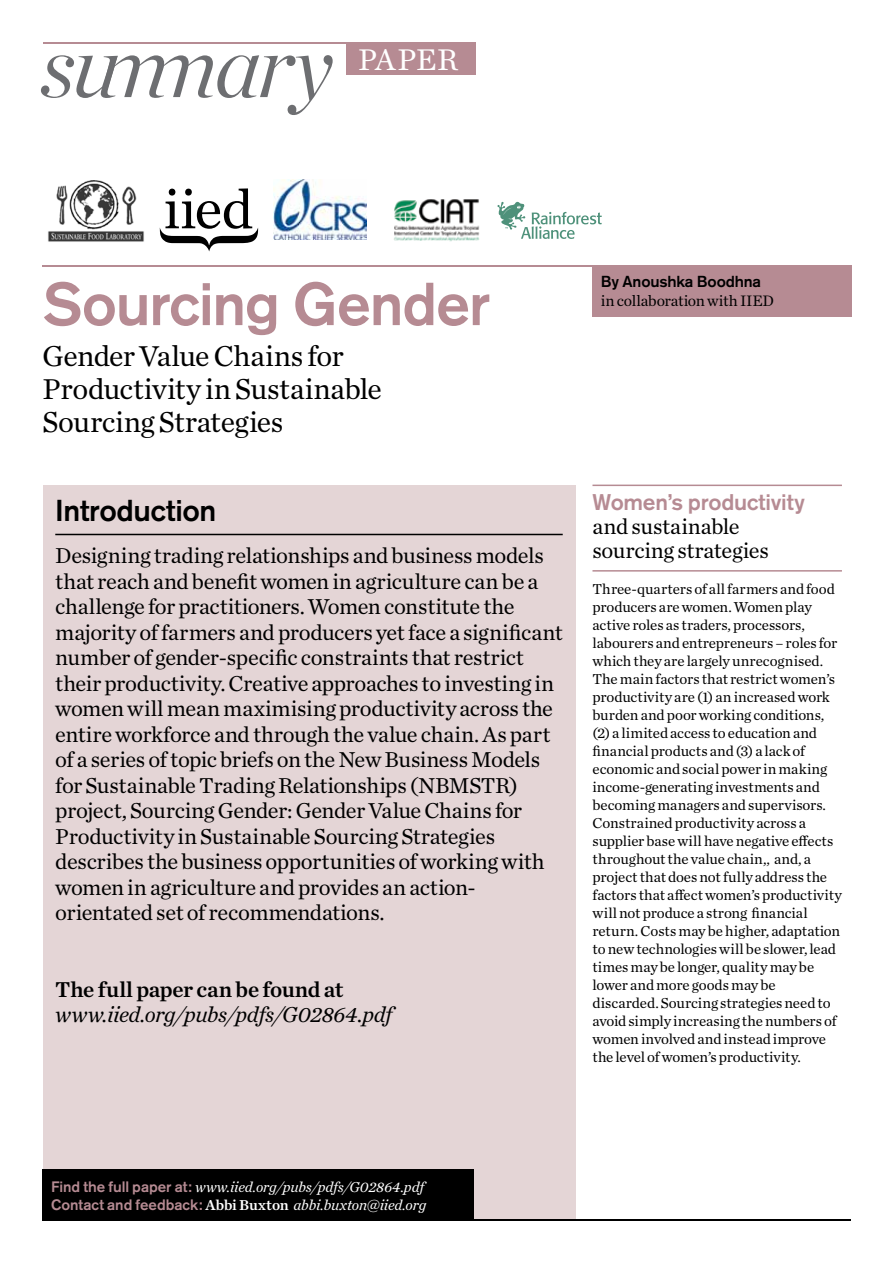
<style>
.page{position:relative;width:893px;height:1263px;background:#fff}
.page>*{position:absolute;margin:0;border:0;box-sizing:border-box;transform-origin:0 0}
.t1{font:500 60px "Akzidenz Grotesk BE";letter-spacing:-.02em;color:#b68b93}
.t2{font:31.35px "Chronicle Text G1";color:#fff}
.t3{font:30px/33px "Chronicle Text G1";letter-spacing:-.015em;color:#000}
.t4{font:500 30px "Akzidenz Grotesk BE";letter-spacing:-.015em;color:#000}
.t5{font:22.5px/25.5px "Chronicle Text G1";letter-spacing:-.015em;color:#000}
.t6{font:italic 22.5px "Chronicle Text G1";letter-spacing:-.02em;color:#000}
.t7{font:22.5px "Chronicle Text G1 Semi";letter-spacing:-.01em;color:#000}
.t8{font:500 22.5px "Akzidenz Grotesk BE";letter-spacing:-.01em;color:#b68b93}
.t9{font:15.9px "Chronicle Text G1";letter-spacing:-.01em;color:#000}
.t10{font:500 15.9px "Akzidenz Grotesk BE";letter-spacing:-.01em;color:#000}
.t11{font:15px/18px "Chronicle Text G1";letter-spacing:-.005em;color:#000}
.t12{font:italic 15px/18px "Chronicle Text G1";letter-spacing:-.01em;color:#fff}
.s1{font-family:"Akzidenz Grotesk BE";font-weight:500;font-style:normal;color:#b68b93}
.s2{font-family:"Chronicle Text G1 Semi";font-style:normal}
</style>
<div class="page">
<div style="left:592px;top:266px;width:259px;height:51px;background:#b68b93"></div>
<div style="left:43px;top:485px;width:532px;height:735px;background:#e4d5d6"></div>
<svg style="left:160px;top:188px;width:98px;height:63px"></svg>
<div style="left:43px;top:1169px;width:431px;height:51px;background:#000"></div>
<hr style="left:55px;top:534px;width:508px;height:1px;background:#000">
<hr style="left:592px;top:485px;width:250px;height:1px;background:#b68b93">
<hr style="left:592px;top:570px;width:250px;height:2px;background:#b68b93">
<svg style="left:497px;top:202px;width:105px;height:37px"></svg>
<img style="left:273px;top:179px;width:94px;height:61px">
<img style="left:394px;top:199px;width:86px;height:43px">
<img style="left:48px;top:180px;width:96px;height:62px">
<hr style="left:43px;top:265px;width:807px;height:2px;background:#b68b93">
<hr style="left:225px;top:1219px;width:625px;height:1px;background:#000">
<div style="left:347px;top:43px;width:129px;height:32px;background:#b68b93"></div>
<hr style="left:43px;top:42px;width:310px;height:2px;background:#b68b93">
<svg style="left:41px;top:55px;width:292px;height:60px"></svg>
<h2 class="t2" style="left:358px;top:36px;width:21px">paper</h2>
<h1 class="t1" style="left:43px;top:267px;width:449px">Sourcing Gender</h1>
<h3 class="t3" style="left:43px;top:338px;width:341px">Gender Value Chains for<br>Productivity in Sustainable<br>Sourcing Strategies</h3>
<h3 class="t4" style="left:55px;top:492px;width:163px">Introduction</h3>
<p class="t5" style="left:55px;top:542px;width:509px">Designing trading relationships and business models that reach and benefit women in agriculture can be a challenge for practitioners. Women constitute the majority of farmers and producers yet face a significant number of gender-specific constraints that restrict their productivity. Creative approaches to investing in women will mean maximising productivity across the entire workforce and through the value chain. As part of a series of topic briefs on the New Business Models for Sustainable Trading Relationships (NBMSTR) project, Sourcing Gender: Gender Value Chains for Productivity in Sustainable Sourcing Strategies describes the business opportunities of working with women in agriculture and provides an action&shy;orientated set of recommendations.</p>
<h3 class="t7" style="left:55px;top:972px;width:290px">The full paper can be found at</h3>
<h3 class="t6" style="left:55px;top:997px;width:339px">www.iied.org/pubs/pdfs/G02864.pdf</h3>
<p class="t10" style="left:601px;top:272px;width:162px">By Anoushka Boodhna</p>
<p class="t9" style="left:601px;top:289px;width:175px">in collaboration with IIED</p>
<h3 class="t8" style="left:592px;top:488px;width:214px">Women’s productivity</h3>
<h3 class="t5" style="left:592px;top:513px;width:178px;line-height:24px">and sustainable sourcing strategies</h3>
<p class="t11" style="left:592px;top:579px;width:251px">Three-quarters of all farmers and food producers are women. Women play active roles as traders, processors, labourers and entrepreneurs – roles for which they are largely unrecognised.<br>The main factors that restrict women’s productivity are (1) an increased work burden and poor working conditions, (2) a limited access to education and financial products and (3) a lack of economic and social power in making income-generating investments and becoming managers and supervisors.<br>Constrained productivity across a supplier base will have negative effects throughout the value chain,, and, a project that does not fully address the factors that affect women’s productivity will not produce a strong financial return. Costs may be higher, adaptation to new technologies will be slower, lead times may be longer, quality may be lower and more goods may be discarded. Sourcing strategies need to avoid simply increasing the numbers of women involved and instead improve the level of women’s productivity.</p>
<p class="t12" style="left:51px;top:1177px;width:377px"><span class="s1">Find the full paper at:</span> www.iied.org/pubs/pdfs/G02864.pdf<br><span class="s1">Contact and feedback:</span> <span class="s2">Abbi Buxton</span> abbi.buxton@iied.org</p>
</div>
